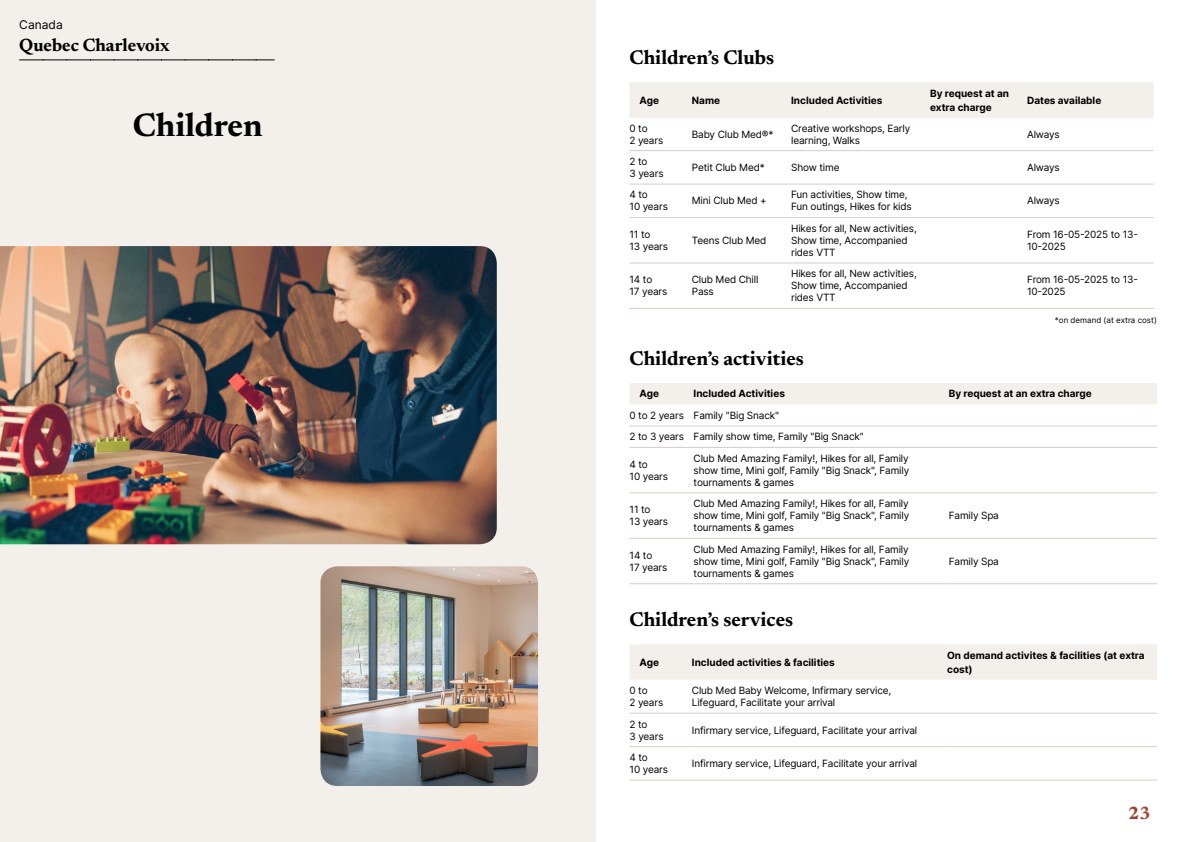
<style>
.page{position:relative;width:1191px;height:842px;background:#fff}
.page>*{position:absolute;margin:0;border:0;box-sizing:border-box;transform-origin:0 0}
.t1{font:700 33px "Newsreader 24 pt";color:#000}
.t2{font:700 20px "Newsreader 24 pt";color:#000}
.t3{font:700 18px "Newsreader 24 pt";color:#000}
.t4{font:700 18px "Newsreader 24 pt";color:#9d432c}
.t5{font:12px "Inter";color:#000}
.t6{font:10px/12px "Inter";letter-spacing:-.015em;color:#000}
.t7{font:700 10px/14px "Inter";color:#000}
.t8{font:8px "Inter";color:#000}
</style>
<div class="page">
<div style="left:0;top:0;width:595px;height:842px;background:#f3f0ec"></div>
<img style="left:0;top:246px;width:497px;height:298px">
<img style="left:320px;top:566px;width:218px;height:220px">
<svg style="left:20px;top:60px;width:254px;height:1px"></svg>
<div style="left:630px;top:82px;width:523px;height:36px;background:#f3f0ec"></div>
<hr style="left:629px;top:150px;width:63px;height:1px;background:#d7cdc1">
<hr style="left:692px;top:150px;width:99px;height:1px;background:#d7cdc1">
<hr style="left:791px;top:150px;width:139px;height:1px;background:#d7cdc1">
<hr style="left:930px;top:150px;width:97px;height:1px;background:#d7cdc1">
<hr style="left:1027px;top:150px;width:126px;height:1px;background:#d7cdc1">
<hr style="left:629px;top:184px;width:63px;height:1px;background:#d7cdc1">
<hr style="left:692px;top:184px;width:99px;height:1px;background:#d7cdc1">
<hr style="left:791px;top:184px;width:139px;height:1px;background:#d7cdc1">
<hr style="left:930px;top:184px;width:97px;height:1px;background:#d7cdc1">
<hr style="left:1027px;top:184px;width:126px;height:1px;background:#d7cdc1">
<hr style="left:629px;top:217px;width:63px;height:1px;background:#d7cdc1">
<hr style="left:692px;top:217px;width:99px;height:1px;background:#d7cdc1">
<hr style="left:791px;top:217px;width:139px;height:1px;background:#d7cdc1">
<hr style="left:930px;top:217px;width:97px;height:1px;background:#d7cdc1">
<hr style="left:1027px;top:217px;width:126px;height:1px;background:#d7cdc1">
<hr style="left:629px;top:262px;width:63px;height:1px;background:#d7cdc1">
<hr style="left:692px;top:262px;width:99px;height:1px;background:#d7cdc1">
<hr style="left:791px;top:262px;width:139px;height:1px;background:#d7cdc1">
<hr style="left:930px;top:262px;width:97px;height:1px;background:#d7cdc1">
<hr style="left:1027px;top:262px;width:126px;height:1px;background:#d7cdc1">
<hr style="left:629px;top:308px;width:63px;height:1px;background:#d7cdc1">
<hr style="left:692px;top:308px;width:99px;height:1px;background:#d7cdc1">
<hr style="left:791px;top:308px;width:139px;height:1px;background:#d7cdc1">
<hr style="left:930px;top:308px;width:97px;height:1px;background:#d7cdc1">
<hr style="left:1027px;top:308px;width:126px;height:1px;background:#d7cdc1">
<div style="left:630px;top:383px;width:527px;height:21px;background:#f3f0ec"></div>
<hr style="left:629px;top:425px;width:64px;height:1px;background:#d7cdc1">
<hr style="left:693px;top:425px;width:255px;height:1px;background:#d7cdc1">
<hr style="left:948px;top:425px;width:209px;height:1px;background:#d7cdc1">
<hr style="left:629px;top:447px;width:64px;height:1px;background:#d7cdc1">
<hr style="left:693px;top:447px;width:255px;height:1px;background:#d7cdc1">
<hr style="left:948px;top:447px;width:209px;height:1px;background:#d7cdc1">
<hr style="left:629px;top:492px;width:64px;height:1px;background:#d7cdc1">
<hr style="left:693px;top:492px;width:255px;height:1px;background:#d7cdc1">
<hr style="left:948px;top:492px;width:209px;height:1px;background:#d7cdc1">
<hr style="left:629px;top:538px;width:64px;height:1px;background:#d7cdc1">
<hr style="left:693px;top:538px;width:255px;height:1px;background:#d7cdc1">
<hr style="left:948px;top:538px;width:209px;height:1px;background:#d7cdc1">
<hr style="left:629px;top:583px;width:64px;height:1px;background:#d7cdc1">
<hr style="left:693px;top:583px;width:255px;height:1px;background:#d7cdc1">
<hr style="left:948px;top:583px;width:209px;height:1px;background:#d7cdc1">
<div style="left:630px;top:644px;width:527px;height:36px;background:#f3f0ec"></div>
<hr style="left:629px;top:713px;width:63px;height:1px;background:#d7cdc1">
<hr style="left:692px;top:713px;width:255px;height:1px;background:#d7cdc1">
<hr style="left:947px;top:713px;width:210px;height:1px;background:#d7cdc1">
<hr style="left:629px;top:746px;width:63px;height:1px;background:#d7cdc1">
<hr style="left:692px;top:746px;width:255px;height:1px;background:#d7cdc1">
<hr style="left:947px;top:746px;width:210px;height:1px;background:#d7cdc1">
<hr style="left:629px;top:779px;width:63px;height:1px;background:#d7cdc1">
<hr style="left:692px;top:779px;width:255px;height:1px;background:#d7cdc1">
<hr style="left:947px;top:779px;width:210px;height:1px;background:#d7cdc1">
<p class="t5" style="left:19px;top:15px;width:45px">Canada</p>
<h3 class="t3" style="left:19px;top:32px;width:152px">Quebec Charlevoix</h3>
<h1 class="t1" style="left:133px;top:101px;width:131px">Children</h1>
<h2 class="t2" style="left:629px;top:43px;width:146px">Children’s Clubs</h2>
<p class="t7" style="left:639px;top:93px;width:21px">Age</p>
<p class="t7" style="left:692px;top:93px;width:30px">Name</p>
<p class="t7" style="left:791px;top:93px;width:93px">Included Activities</p>
<p class="t7" style="left:930px;top:86px;width:80px">By request at an extra charge</p>
<p class="t7" style="left:1027px;top:93px;width:76px">Dates available</p>
<p class="t6" style="left:629px;top:122px;width:35px">0 to<br>2 years</p>
<p class="t6" style="left:692px;top:128px;width:83px">Baby Club Med®*</p>
<p class="t6" style="left:791px;top:122px;width:121px">Creative workshops, Early learning, Walks</p>
<p class="t6" style="left:1027px;top:128px;width:34px">Always</p>
<p class="t6" style="left:629px;top:155px;width:36px">2 to<br>3 years</p>
<p class="t6" style="left:692px;top:161px;width:74px">Petit Club Med*</p>
<p class="t6" style="left:791px;top:161px;width:50px">Show time</p>
<p class="t6" style="left:1027px;top:161px;width:34px">Always</p>
<p class="t6" style="left:629px;top:189px;width:40px">4 to<br>10 years</p>
<p class="t6" style="left:692px;top:195px;width:76px">Mini Club Med +</p>
<p class="t6" style="left:791px;top:189px;width:122px">Fun activities, Show time,<br>Fun outings, Hikes for kids</p>
<p class="t6" style="left:1027px;top:195px;width:34px">Always</p>
<p class="t6" style="left:629px;top:228px;width:40px">11 to<br>13 years</p>
<p class="t6" style="left:692px;top:234px;width:76px">Teens Club Med</p>
<p class="t6" style="left:791px;top:222px;width:127px">Hikes for all, New activities,<br>Show time, Accompanied rides VTT</p>
<p class="t6" style="left:1027px;top:228px;width:112px">From 16-05-2025 to 13-<br>10-2025</p>
<p class="t6" style="left:629px;top:273px;width:39px">14 to<br>17 years</p>
<p class="t6" style="left:692px;top:273px;width:68px">Club Med Chill<br>Pass</p>
<p class="t6" style="left:791px;top:267px;width:127px">Hikes for all, New activities,<br>Show time, Accompanied rides VTT</p>
<p class="t6" style="left:1027px;top:273px;width:112px">From 16-05-2025 to 13-<br>10-2025</p>
<p class="t8" style="left:1055px;top:314px;width:104px">*on demand (at extra cost)</p>
<h2 class="t2" style="left:629px;top:344px;width:176px">Children’s activities</h2>
<p class="t7" style="left:639px;top:387px;width:21px">Age</p>
<p class="t7" style="left:693px;top:387px;width:93px">Included Activities</p>
<p class="t7" style="left:948px;top:387px;width:144px">By request at an extra charge</p>
<p class="t6" style="left:629px;top:404px;width:236px;line-height:21.4px">0 to 2 years Family "Big Snack"<br>2 to 3 years Family show time, Family "Big Snack"</p>
<p class="t6" style="left:629px;top:458px;width:40px">4 to<br>10 years</p>
<p class="t6" style="left:693px;top:452px;width:217px;text-align:justify">Club Med Amazing Family!, Hikes for all, Family show time, Mini golf, Family "Big Snack", Family tournaments &amp; games</p>
<p class="t6" style="left:629px;top:503px;width:40px">11 to<br>13 years</p>
<p class="t6" style="left:693px;top:497px;width:217px;text-align:justify">Club Med Amazing Family!, Hikes for all, Family show time, Mini golf, Family "Big Snack", Family tournaments &amp; games</p>
<p class="t6" style="left:948px;top:509px;width:52px">Family Spa</p>
<p class="t6" style="left:629px;top:549px;width:39px">14 to<br>17 years</p>
<p class="t6" style="left:693px;top:543px;width:217px;text-align:justify">Club Med Amazing Family!, Hikes for all, Family show time, Mini golf, Family "Big Snack", Family tournaments &amp; games</p>
<p class="t6" style="left:948px;top:555px;width:52px">Family Spa</p>
<h2 class="t2" style="left:629px;top:605px;width:165px">Children’s services</h2>
<p class="t7" style="left:639px;top:655px;width:21px">Age</p>
<p class="t7" style="left:692px;top:655px;width:144px">Included activities &amp; facilities</p>
<p class="t7" style="left:947px;top:648px;width:199px">On demand activites &amp; facilities (at extra cost)</p>
<p class="t6" style="left:629px;top:684px;width:35px">0 to<br>2 years</p>
<p class="t6" style="left:692px;top:684px;width:201px">Club Med Baby Welcome, Infirmary service,<br>Lifeguard, Facilitate your arrival</p>
<p class="t6" style="left:629px;top:718px;width:36px">2 to<br>3 years</p>
<p class="t6" style="left:692px;top:724px;width:227px">Infirmary service, Lifeguard, Facilitate your arrival</p>
<p class="t6" style="left:629px;top:751px;width:40px">4 to<br>10 years</p>
<p class="t6" style="left:692px;top:757px;width:227px">Infirmary service, Lifeguard, Facilitate your arrival</p>
<h3 class="t4" style="left:1128px;top:800px;width:24px">23</h3>
</div>
